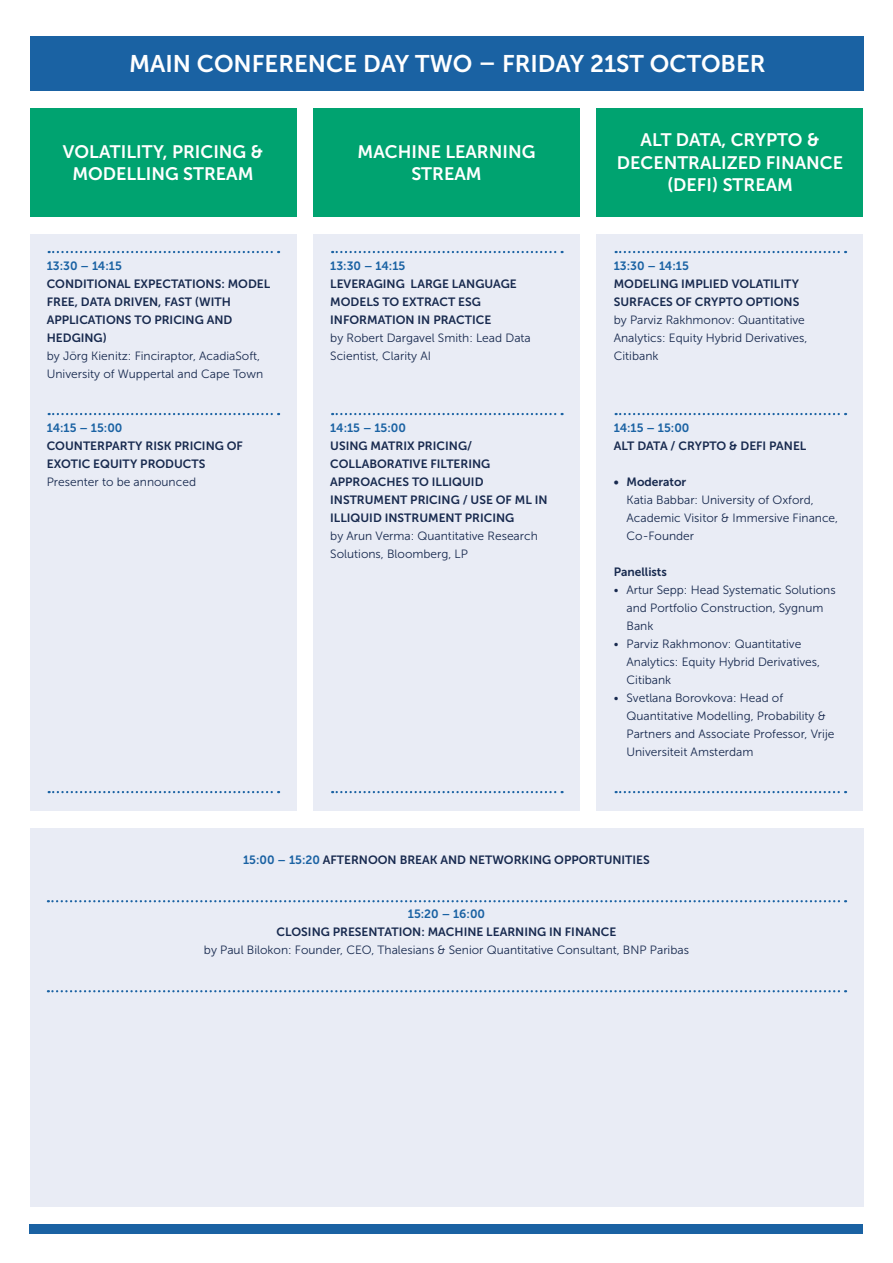
<style>
.page{position:relative;width:893px;height:1263px;background:#fff}
.page>*{position:absolute;margin:0;border:0;box-sizing:border-box;transform-origin:0 0}
.t1{font:24px "Museo Sans 700";color:#fff}
.t2{font:18px/22.5px "Museo Sans 700";color:#fff;text-align:center}
.t3{font:12px/18px "Museo Sans 300";color:#17294e}
.t4{font:12px/18px "Museo Sans 700";color:#17294e}
.t5{font:12px "Museo Sans 700";color:#1a62a3}
.s1{font-family:"Museo Sans 700"}
.s2{color:#1a62a3}
</style>
<div class="page">
<div style="left:313px;top:234px;width:267px;height:576px;background:#e9ecf5"></div>
<div style="left:597px;top:234px;width:266px;height:576px;background:#e9ecf5"></div>
<div style="left:30px;top:828px;width:833px;height:378px;background:#e9ecf5"></div>
<div style="left:31px;top:36px;width:833px;height:54px;background:#1a62a3"></div>
<div style="left:30px;top:234px;width:266px;height:576px;background:#e9ecf5"></div>
<div style="left:30px;top:108px;width:266px;height:108px;background:#00a370"></div>
<div style="left:597px;top:108px;width:266px;height:108px;background:#00a370"></div>
<div style="left:313px;top:108px;width:267px;height:108px;background:#00a370"></div>
<svg style="left:49px;top:251px;width:230px;height:2px"></svg>
<svg style="left:49px;top:413px;width:230px;height:2px"></svg>
<svg style="left:49px;top:791px;width:230px;height:2px"></svg>
<svg style="left:332px;top:251px;width:231px;height:2px"></svg>
<svg style="left:332px;top:413px;width:231px;height:2px"></svg>
<svg style="left:332px;top:791px;width:231px;height:2px"></svg>
<svg style="left:616px;top:251px;width:230px;height:2px"></svg>
<svg style="left:616px;top:413px;width:230px;height:2px"></svg>
<svg style="left:616px;top:791px;width:230px;height:2px"></svg>
<div style="left:30px;top:1224px;width:833px;height:9px;background:#1a62a3"></div>
<svg style="left:48px;top:990px;width:798px;height:2px"></svg>
<svg style="left:48px;top:900px;width:798px;height:2px"></svg>
<p class="t1" style="left:129px;top:50px;width:638px">MAIN CONFERENCE DAY TWO – FRIDAY 21ST OCTOBER</p>
<p class="t2" style="left:63px;top:140px;width:202px">VOLATILITY, PRICING &amp;<br>MODELLING STREAM</p>
<p class="t2" style="left:617px;top:129px;width:228px">ALT DATA, CRYPTO &amp;<br>DECENTRALIZED FINANCE (DEFI) STREAM</p>
<p class="t2" style="left:358px;top:140px;width:179px">MACHINE LEARNING<br>STREAM</p>
<p class="t5" style="left:47px;top:259px;width:77px">13:30 – 14:15</p>
<p class="t4" style="left:47px;top:275px;width:225px">CONDITIONAL EXPECTATIONS: MODEL<br>FREE, DATA DRIVEN, FAST (WITH<br>APPLICATIONS TO PRICING AND<br>HEDGING)</p>
<p class="t3" style="left:47px;top:347px;width:218px">by Jörg Kienitz: Finciraptor, AcadiaSoft,<br>University of Wuppertal and Cape Town</p>
<p class="t5" style="left:47px;top:421px;width:77px">14:15 – 15:00</p>
<p class="t4" style="left:47px;top:437px;width:198px">COUNTERPARTY RISK PRICING OF<br>EXOTIC EQUITY PRODUCTS</p>
<p class="t3" style="left:47px;top:473px;width:151px">Presenter to be announced</p>
<p class="t5" style="left:330px;top:259px;width:77px">13:30 – 14:15</p>
<p class="t4" style="left:330px;top:275px;width:188px">LEVERAGING LARGE LANGUAGE<br>MODELS TO EXTRACT ESG<br>INFORMATION IN PRACTICE</p>
<p class="t3" style="left:330px;top:329px;width:202px">by Robert Dargavel Smith: Lead Data<br>Scientist, Clarity AI</p>
<p class="t5" style="left:330px;top:421px;width:77px">14:15 – 15:00</p>
<p class="t4" style="left:330px;top:437px;width:219px">USING MATRIX PRICING/<br>COLLABORATIVE FILTERING<br>APPROACHES TO ILLIQUID<br>INSTRUMENT PRICING / USE OF ML IN<br>ILLIQUID INSTRUMENT PRICING</p>
<p class="t3" style="left:330px;top:527px;width:209px">by Arun Verma: Quantitative Research<br>Solutions, Bloomberg, LP</p>
<p class="t5" style="left:614px;top:259px;width:77px">13:30 – 14:15</p>
<p class="t4" style="left:614px;top:275px;width:187px">MODELING IMPLIED VOLATILITY<br>SURFACES OF CRYPTO OPTIONS</p>
<p class="t3" style="left:614px;top:311px;width:195px">by Parviz Rakhmonov: Quantitative<br>Analytics: Equity Hybrid Derivatives,<br>Citibank</p>
<p class="t5" style="left:614px;top:421px;width:77px">14:15 – 15:00</p>
<p class="t4" style="left:614px;top:437px;width:194px">ALT DATA / CRYPTO &amp; DEFI PANEL</p>
<p class="t3" style="left:626px;top:473px;width:213px;text-indent:-13px"><span class="s1">• Moderator<br></span>Katia Babbar: University of Oxford,<br>Academic Visitor &amp; Immersive Finance,<br>Co-Founder</p>
<p class="t4" style="left:614px;top:563px;width:55px">Panellists</p>
<p class="t3" style="left:626px;top:581px;width:211px;text-indent:-13px">• Artur Sepp: Head Systematic Solutions and Portfolio Construction, Sygnum<br>Bank</p>
<p class="t3" style="left:626px;top:635px;width:195px;text-indent:-13px">• Parviz Rakhmonov: Quantitative<br>Analytics: Equity Hybrid Derivatives,<br>Citibank</p>
<p class="t3" style="left:626px;top:689px;width:209px;text-indent:-13px">• Svetlana Borovkova: Head of Quantitative Modelling, Probability &amp; Partners and Associate Professor, Vrije Universiteit Amsterdam</p>
<p class="t4" style="left:243px;top:851px;width:408px"><span class="s2">15:00 – 15:20</span> AFTERNOON BREAK AND NETWORKING OPPORTUNITIES</p>
<p class="t5" style="left:408px;top:907px;width:79px">15:20 – 16:00</p>
<p class="t4" style="left:277px;top:923px;width:341px">CLOSING PRESENTATION: MACHINE LEARNING IN FINANCE</p>
<p class="t3" style="left:204px;top:941px;width:487px">by Paul Bilokon: Founder, CEO, Thalesians &amp; Senior Quantitative Consultant, BNP Paribas</p>
</div>
